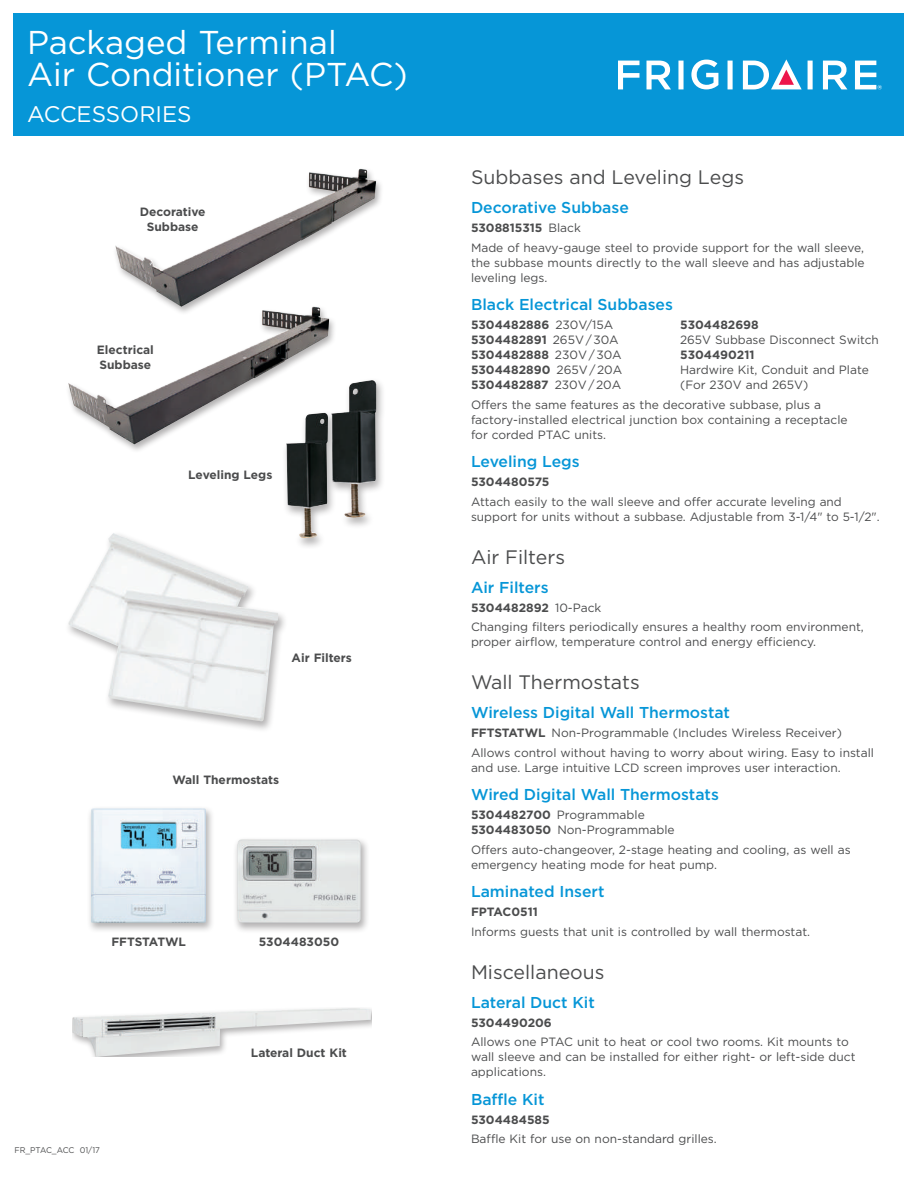
<style>
.page{position:relative;width:918px;height:1188px;background:#fff}
.page>*{position:absolute;margin:0;border:0;box-sizing:border-box;transform-origin:0 0}
.t1{font:33px/31.5px "Gotham";color:#fff}
.t2{font:22.5px "Gotham";color:#fff}
.t3{font:19.5px "Gotham";color:#4b4c4d}
.t4{font:500 15.75px "Gotham";color:#0696d7}
.t5{font:12px/15px "Gotham";color:#4b4c4d}
.t6{font:700 12px/15px "Gotham";color:#4b4c4d}
.t7{font:8.25px "Gotham";letter-spacing:-.015em;color:#4b4c4d}
.s1{font-weight:700}
.s2{font-weight:400}
</style>
<div class="page">
<div style="left:14px;top:14px;width:890px;height:122px;background:#0696d7"></div>
<svg style="left:808px;top:61px;width:5px;height:28px"></svg>
<svg style="left:691px;top:60px;width:27px;height:29px"></svg>
<svg style="left:618px;top:61px;width:21px;height:28px"></svg>
<svg style="left:647px;top:61px;width:24px;height:28px"></svg>
<svg style="left:678px;top:61px;width:6px;height:28px"></svg>
<svg style="left:728px;top:61px;width:5px;height:28px"></svg>
<svg style="left:823px;top:61px;width:24px;height:28px"></svg>
<svg style="left:743px;top:59px;width:59px;height:30px"></svg>
<svg style="left:855px;top:61px;width:27px;height:28px"></svg>
<div style="left:64px;top:531px;width:224px;height:202px;background:#231f20;opacity:.35"></div>
<img style="left:68px;top:533px;width:210px;height:188px">
<img style="left:115px;top:169px;width:261px;height:136px">
<div style="left:65px;top:305px;width:272px;height:149px;background:#231f20;opacity:.35"></div>
<img style="left:68px;top:307px;width:261px;height:137px">
<div style="left:282px;top:378px;width:104px;height:171px;background:#231f20;opacity:.35"></div>
<img style="left:331px;top:380px;width:41px;height:138px">
<div style="left:87px;top:806px;width:128px;height:127px;background:#231f20;opacity:.35"></div>
<img style="left:91px;top:808px;width:115px;height:115px">
<div style="left:233px;top:837px;width:137px;height:96px;background:#231f20;opacity:.35"></div>
<img style="left:237px;top:839px;width:124px;height:84px">
<img style="left:72px;top:1008px;width:299px;height:49px">
<h1 class="t1" style="left:27px;top:26px;width:382px">Packaged Terminal<br>Air Conditioner (PTAC)</h1>
<h2 class="t2" style="left:27px;top:100px;width:166px">ACCESSORIES</h2>
<p class="t6" style="left:140px;top:204px;width:67px;text-align:center">Decorative<br>Subbase</p>
<p class="t6" style="left:97px;top:342px;width:59px">Electrical<br>Subbase</p>
<p class="t6" style="left:188px;top:468px;width:86px">Leveling Legs</p>
<p class="t6" style="left:292px;top:650px;width:62px">Air Filters</p>
<p class="t6" style="left:173px;top:772px;width:108px">Wall Thermostats</p>
<p class="t6" style="left:111px;top:934px;width:76px">FFTSTATWL</p>
<p class="t6" style="left:259px;top:934px;width:82px">5304483050</p>
<p class="t7" style="left:14px;top:1145px;width:87px">FR_PTAC_ACC 01/17</p>
<p class="t6" style="left:251px;top:1045px;width:98px">Lateral Duct Kit</p>
<h3 class="t3" style="left:471px;top:165px;width:275px">Subbases and Leveling Legs</h3>
<h3 class="t4" style="left:471px;top:197px;width:159px">Decorative Subbase</h3>
<p class="t5" style="left:471px;top:218px;width:394px;line-height:19.4px"><span class="s1">5308815315</span> Black<br>Made of heavy-gauge steel to provide support for the wall sleeve,</p>
<p class="t5" style="left:471px;top:255px;width:395px">the subbase mounts directly to the wall sleeve and has adjustable leveling legs.</p>
<h3 class="t4" style="left:471px;top:294px;width:203px">Black Electrical Subbases</h3>
<p class="t6" style="left:471px;top:318px;width:153px">5304482886 <span class="s2">230V/15A<br></span>5304482891 <span class="s2">265V / 30A<br></span>5304482888 <span class="s2">230V / 30A<br></span>5304482890 <span class="s2">265V / 20A<br></span>5304482887 <span class="s2">230V / 20A</span></p>
<p class="t6" style="left:680px;top:318px;width:80px">5304482698</p>
<p class="t5" style="left:680px;top:332px;width:200px">265V Subbase Disconnect Switch</p>
<p class="t6" style="left:680px;top:348px;width:76px">5304490211</p>
<p class="t5" style="left:680px;top:362px;width:190px">Hardwire Kit, Conduit and Plate (For 230V and 265V)</p>
<p class="t5" style="left:471px;top:397px;width:378px">Offers the same features as the decorative subbase, plus a factory-installed electrical junction box containing a receptacle for corded PTAC units.</p>
<h3 class="t4" style="left:471px;top:451px;width:110px">Leveling Legs</h3>
<p class="t6" style="left:471px;top:475px;width:80px">5304480575</p>
<p class="t5" style="left:471px;top:494px;width:410px">Attach easily to the wall sleeve and offer accurate leveling and support for units without a subbase. Adjustable from 3-1/4" to 5-1/2".</p>
<h3 class="t3" style="left:471px;top:545px;width:96px">Air Filters</h3>
<h3 class="t4" style="left:471px;top:577px;width:79px">Air Filters</h3>
<p class="t5" style="left:471px;top:598px;width:394px;line-height:19.4px"><span class="s1">5304482892</span> 10-Pack<br>Changing filters periodically ensures a healthy room environment,</p>
<p class="t5" style="left:471px;top:634px;width:347px">proper airflow, temperature control and energy efficiency.</p>
<h3 class="t3" style="left:471px;top:670px;width:170px">Wall Thermostats</h3>
<h3 class="t4" style="left:471px;top:702px;width:261px">Wireless Digital Wall Thermostat</h3>
<p class="t5" style="left:471px;top:723px;width:405px;line-height:19.4px"><span class="s1">FFTSTATWL</span> Non-Programmable (Includes Wireless Receiver)<br>Allows control without having to worry about wiring. Easy to install</p>
<p class="t5" style="left:471px;top:760px;width:371px">and use. Large intuitive LCD screen improves user interaction.</p>
<h3 class="t4" style="left:471px;top:784px;width:249px">Wired Digital Wall Thermostats</h3>
<p class="t5" style="left:471px;top:807px;width:205px"><span class="s1">5304482700</span> Programmable<br><span class="s1">5304483050</span> Non-Programmable</p>
<p class="t5" style="left:471px;top:842px;width:381px">Offers auto-changeover, 2-stage heating and cooling, as well as emergency heating mode for heat pump.</p>
<h3 class="t4" style="left:471px;top:881px;width:135px">Laminated Insert</h3>
<p class="t6" style="left:471px;top:905px;width:68px">FPTAC0511</p>
<p class="t5" style="left:471px;top:924px;width:341px">Informs guests that unit is controlled by wall thermostat.</p>
<h3 class="t3" style="left:471px;top:960px;width:135px">Miscellaneous</h3>
<h3 class="t4" style="left:471px;top:992px;width:125px">Lateral Duct Kit</h3>
<p class="t6" style="left:471px;top:1015px;width:82px">5304490206</p>
<p class="t5" style="left:471px;top:1034px;width:386px">Allows one PTAC unit to heat or cool two rooms. Kit mounts to wall sleeve and can be installed for either right- or left-side duct applications.</p>
<h3 class="t4" style="left:471px;top:1089px;width:75px">Baffle Kit</h3>
<p class="t6" style="left:471px;top:1112px;width:80px">5304484585</p>
<p class="t5" style="left:471px;top:1131px;width:247px">Baffle Kit for use on non-standard grilles.</p>
</div>
